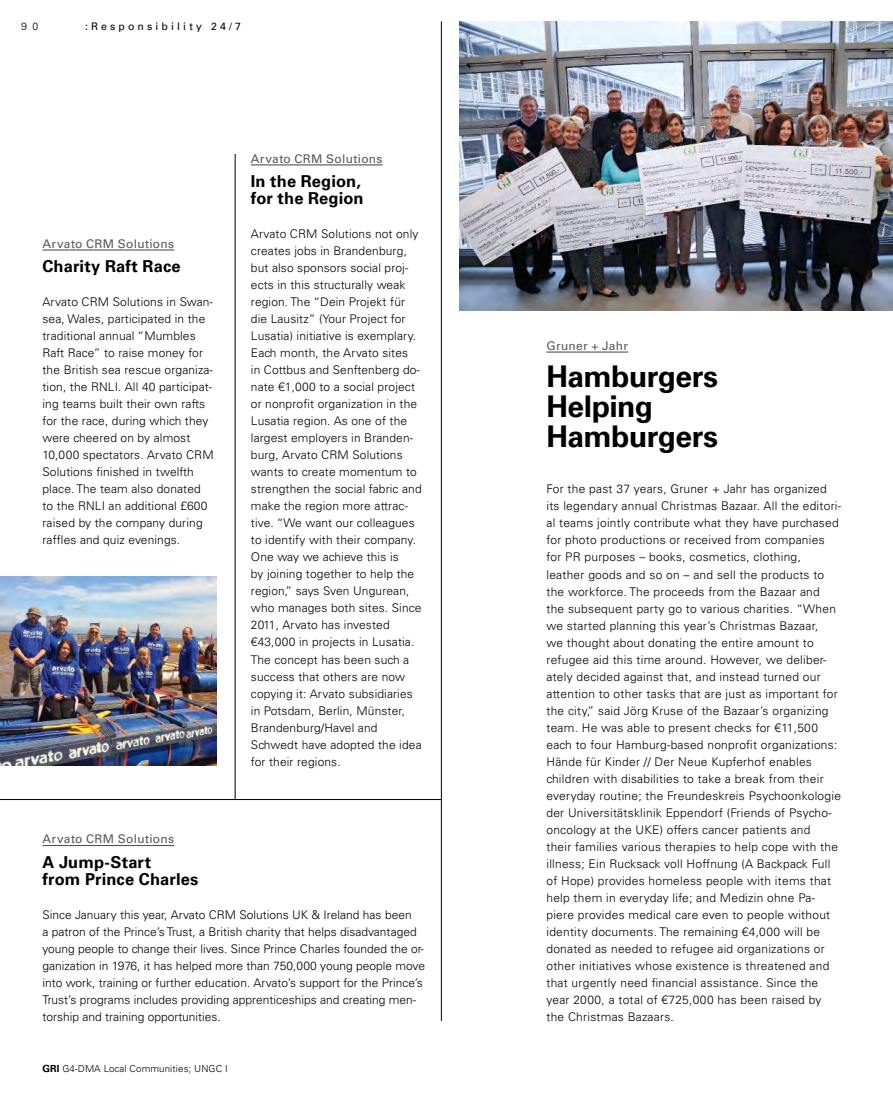
<style>
.page{position:relative;width:893px;height:1106px;background:#fff}
.page>*{position:absolute;margin:0;border:0;box-sizing:border-box;transform-origin:0 0}
.t1{font:700 30px/30px "Univers";letter-spacing:-.02em;color:#000}
.t2{font:700 16.5px/17px "Univers";letter-spacing:.005em;color:#000}
.t3{font:300 12px/17px "Univers";letter-spacing:.01em;color:#000}
.t4{font:12px "Univers";letter-spacing:.025em;color:#565655}
.t5{font:10.5px "Univers";letter-spacing:.3em;color:#000}
.t6{font:300 10.5px "Univers";color:#000}
.t7{font:300 9.75px "Univers";letter-spacing:.01em;color:#000}
.s1{font-family:"Helvetica Neue"}
.s2{font-weight:700}
</style>
<div class="page">
<img style="left:459px;top:21px;width:434px;height:289px">
<img style="left:0;top:576px;width:217px;height:189px">
<hr style="left:441px;top:21px;width:1px;height:999px;background:#000">
<hr style="left:235px;top:154px;width:1px;height:645px;background:#000">
<hr style="left:0;top:799px;width:441px;height:1px;background:#000">
<hr style="left:43px;top:845px;width:131px;height:1px;background:#565655">
<hr style="left:43px;top:249px;width:131px;height:1px;background:#565655">
<hr style="left:546px;top:351px;width:82px;height:1px;background:#565655">
<hr style="left:251px;top:164px;width:132px;height:1px;background:#565655">
<p class="t6" style="left:21px;top:20px;width:18px">9 0</p>
<p class="t5" style="left:85px;top:20px;width:157px">:Responsibility 24/7</p>
<p class="t4" style="left:43px;top:236px;width:133px">Arvato CRM Solutions</p>
<h2 class="t2" style="left:43px;top:258px;width:140px">Charity Raft Race</h2>
<p class="t3" style="left:43px;top:293px;width:173px">Arvato CRM Solutions in Swan&shy;sea, Wales, participated in the traditional annual “Mumbles<br>Raft Race” to raise money for the British sea rescue organiza&shy;tion, the RNLI. All 40 participat&shy;ing teams built their own rafts for the race, during which they were cheered on by almost<br>10,000 spectators. Arvato CRM<br>Solutions finished in twelfth place. The team also donated to the RNLI an additional £600 raised by the company during raffles and quiz evenings.</p>
<p class="t4" style="left:251px;top:151px;width:133px">Arvato CRM Solutions</p>
<h2 class="t2" style="left:251px;top:173px;width:114px">In the Region, for the Region</h2>
<p class="t3" style="left:251px;top:225px;width:172px">Arvato CRM Solutions not only creates jobs in Brandenburg, but also sponsors social proj&shy;ects in this structurally weak region. The “Dein Projekt für die Lausitz” (Your Project for<br>Lusatia) initiative is exemplary.<br>Each month, the Arvato sites<br>in Cottbus and Senftenberg do&shy;nate <span class="s1">€</span>1,000 to a social project or nonprofit organization in the<br>Lusatia region. As one of the largest employers in Branden&shy;burg, Arvato CRM Solutions wants to create momentum to strengthen the social fabric and make the region more attrac&shy;tive. “We want our colleagues to identify with their company.<br>One way we achieve this is<br>by joining together to help the region,” says Sven Ungurean, who manages both sites. Since<br>2011, Arvato has invested <span class="s1">€</span>43,000 in projects in Lusatia.<br>The concept has been such a success that others are now copying it: Arvato subsidiaries in Potsdam, Berlin, Münster,<br>Brandenburg/Havel and<br>Schwedt have adopted the idea for their regions.</p>
<p class="t4" style="left:43px;top:832px;width:133px">Arvato CRM Solutions</p>
<h2 class="t2" style="left:43px;top:853px;width:157px">A Jump-Start<br>from Prince Charles</h2>
<p class="t3" style="left:43px;top:906px;width:384px">Since January this year, Arvato CRM Solutions UK &amp; Ireland has been<br>a patron of the Prince’s Trust, a British charity that helps disadvantaged young people to change their lives. Since Prince Charles founded the or&shy;ganization in 1976, it has helped more than 750,000 young people move into work, training or further education. Arvato’s support for the Prince’s Trust’s programs includes providing apprenticeships and creating men&shy;torship and training opportunities.</p>
<p class="t7" style="left:43px;top:1062px;width:187px"><span class="s2">GRI</span> G4-DMA Local Communities; UNGC I</p>
<p class="t4" style="left:546px;top:338px;width:83px">Gruner + Jahr</p>
<h1 class="t1" style="left:546px;top:362px;width:173px">Hamburgers<br>Helping<br>Hamburgers</h1>
<p class="t3" style="left:546px;top:481px;width:296px">For the past 37 years, Gruner + Jahr has organized its legendary annual Christmas Bazaar. All the editori&shy;al teams jointly contribute what they have purchased for photo productions or received from companies for PR purposes – books, cosmetics, clothing, leather goods and so on – and sell the products to the workforce. The proceeds from the Bazaar and<br>the subsequent party go to various charities. “When we started planning this year’s Christmas Bazaar,<br>we thought about donating the entire amount to refugee aid this time around. However, we deliber&shy;ately decided against that, and instead turned our attention to other tasks that are just as important for the city,” said Jörg Kruse of the Bazaar’s organizing team. He was able to present checks for <span class="s1">€</span>11,500 each to four Hamburg-based nonprofit organizations:<br>Hände für Kinder // Der Neue Kupferhof enables children with disabilities to take a break from their everyday routine; the Freundeskreis Psychoonkologie der Universitätsklinik Eppendorf (Friends of Psycho&shy;oncology at the UKE) offers cancer patients and<br>their families various therapies to help cope with the illness; Ein Rucksack voll Hoffnung (A Backpack Full of Hope) provides homeless people with items that help them in everyday life; and Medizin ohne Pa&shy;piere provides medical care even to people without identity documents. The remaining <span class="s1">€</span>4,000 will be donated as needed to refugee aid organizations or other initiatives whose existence is threatened and that urgently need financial assistance. Since the year 2000, a total of <span class="s1">€</span>725,000 has been raised by the Christmas Bazaars.</p>
</div>
